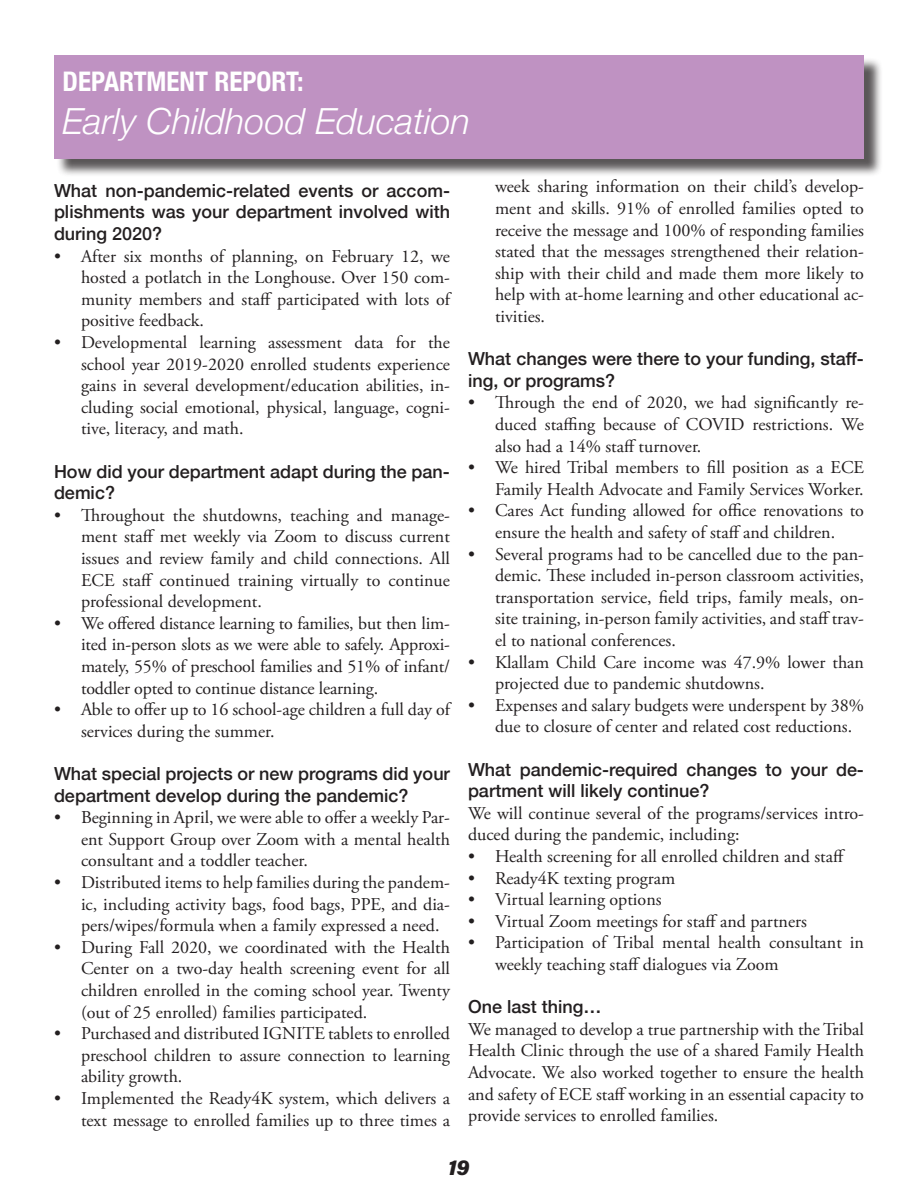
<style>
.page{position:relative;width:918px;height:1188px;background:#fff}
.page>*{position:absolute;margin:0;border:0;box-sizing:border-box;transform-origin:0 0}
.t1{font:italic 300 36px "Helvetica Neue";color:#fff}
.t2{font:700 condensed 27px "Helvetica Neue";color:#fff}
.t3{font:21px "Acumin Variable Concept";color:#231f20}
.t4{font:18px/21.6px "Adobe Garamond Pro";color:#231f20;text-align:justify}
.t5{font:500 18px/21.6px "Helvetica Neue";color:#231f20}
</style>
<div class="page">
<div style="left:56px;top:57px;width:827px;height:120px;background:#231f20;opacity:.75"></div>
<div style="left:54px;top:55px;width:810px;height:103px;background:#bf92c2"></div>
<p class="t2" style="left:63px;top:59px;width:242px">DEPARTMENT REPORT:</p>
<p class="t1" style="left:63px;top:93px;width:409px">Early Childhood Education</p>
<p class="t5" style="left:54px;top:178px;width:398px;text-align:justify">What non-pandemic-related events or accom&shy;plishments was your department involved with during 2020?</p>
<p class="t4" style="left:81px;top:246px;width:371px;text-indent:-27px">• After six months of planning, on February 12, we hosted a potlatch in the Longhouse. Over 150 com&shy;munity members and staff participated with lots of positive feedback.</p>
<p class="t4" style="left:81px;top:332px;width:371px;text-indent:-27px">• Developmental learning assessment data for the school year 2019-2020 enrolled students experience gains in several development/education abilities, in&shy;cluding social emotional, physical, language, cogni&shy;tive, literacy, and math.</p>
<p class="t5" style="left:54px;top:459px;width:397px">How did your department adapt during the pan&shy;demic?</p>
<p class="t4" style="left:81px;top:505px;width:371px;text-indent:-27px">• Throughout the shutdowns, teaching and manage&shy;ment staff met weekly via Zoom to discuss current issues and review family and child connections. All ECE staff continued training virtually to continue professional development.</p>
<p class="t4" style="left:81px;top:613px;width:371px;text-indent:-27px">• We offered distance learning to families, but then lim&shy;ited in-person slots as we were able to safely. Approxi&shy;mately, 55% of preschool families and 51% of infant/ toddler opted to continue distance learning.</p>
<p class="t4" style="left:81px;top:699px;width:371px;text-indent:-27px">• Able to offer up to 16 school-age children a full day of services during the summer.</p>
<p class="t5" style="left:54px;top:761px;width:398px">What special projects or new programs did your department develop during the pandemic?</p>
<p class="t4" style="left:81px;top:807px;width:371px;text-indent:-27px">• Beginning in April, we were able to offer a weekly Par&shy;ent Support Group over Zoom with a mental health consultant and a toddler teacher.</p>
<p class="t4" style="left:81px;top:872px;width:371px;text-indent:-27px">• Distributed items to help families during the pandem&shy;ic, including activity bags, food bags, PPE, and dia&shy;pers/wipes/formula when a family expressed a need.</p>
<p class="t4" style="left:81px;top:937px;width:371px;text-indent:-27px">• During Fall 2020, we coordinated with the Health Center on a two-day health screening event for all children enrolled in the coming school year. Twenty (out of 25 enrolled) families participated.</p>
<p class="t4" style="left:81px;top:1023px;width:371px;text-indent:-27px">• Purchased and distributed IGNITE tablets to enrolled preschool children to assure connection to learning ability growth.</p>
<p class="t4" style="left:54px;top:1088px;width:397px;text-align:right">• Implemented the Ready4K system, which delivers a text message to enrolled families up to three times a</p>
<p class="t4" style="left:495px;top:176px;width:371px">week sharing information on their child’s develop&shy;ment and skills. 91% of enrolled families opted to receive the message and 100% of responding families stated that the messages strengthened their relation&shy;ship with their child and made them more likely to help with at-home learning and other educational ac&shy;tivities.</p>
<p class="t5" style="left:468px;top:346px;width:397px">What changes were there to your funding, staff&shy;ing, or programs?</p>
<p class="t4" style="left:495px;top:392px;width:371px;text-indent:-27px">• Through the end of 2020, we had significantly re&shy;duced staffing because of COVID restrictions. We also had a 14% staff turnover.</p>
<p class="t4" style="left:468px;top:457px;width:398px;text-align:right">• We hired Tribal members to fill position as a ECE<br>Family Health Advocate and Family Services Worker.</p>
<p class="t4" style="left:468px;top:500px;width:397px;text-align:center">• Cares Act funding allowed for office renovations to ensure the health and safety of staff and children.</p>
<p class="t4" style="left:495px;top:544px;width:371px;text-indent:-27px">• Several programs had to be cancelled due to the pan&shy;demic. These included in-person classroom activities, transportation service, field trips, family meals, on&shy;site training, in-person family activities, and staff trav&shy;el to national conferences.</p>
<p class="t4" style="left:495px;top:652px;width:371px;text-indent:-27px">• Klallam Child Care income was 47.9% lower than projected due to pandemic shutdowns.</p>
<p class="t4" style="left:495px;top:695px;width:370px;text-indent:-27px">• Expenses and salary budgets were underspent by 38% due to closure of center and related cost reductions.</p>
<p class="t5" style="left:468px;top:757px;width:398px">What pandemic-required changes to your de&shy;partment will likely continue?</p>
<p class="t4" style="left:468px;top:803px;width:398px">We will continue several of the programs/services intro&shy;duced during the pandemic, including:</p>
<p class="t4" style="left:468px;top:846px;width:379px">• Health screening for all enrolled children and staff</p>
<p class="t4" style="left:468px;top:868px;width:209px">• Ready4K texting program</p>
<p class="t4" style="left:468px;top:889px;width:195px">• Virtual learning options</p>
<p class="t4" style="left:468px;top:911px;width:340px">• Virtual Zoom meetings for staff and partners</p>
<p class="t4" style="left:495px;top:932px;width:370px;text-indent:-27px">• Participation of Tribal mental health consultant in weekly teaching staff dialogues via Zoom</p>
<p class="t5" style="left:468px;top:994px;width:135px">One last thing…</p>
<p class="t4" style="left:468px;top:1019px;width:398px">We managed to develop a true partnership with the Tribal Health Clinic through the use of a shared Family Health Advocate. We also worked together to ensure the health and safety of ECE staff working in an essential capacity to provide services to enrolled families.</p>
<p class="t3" style="left:448px;top:1153px;width:23px">19</p>
</div>
